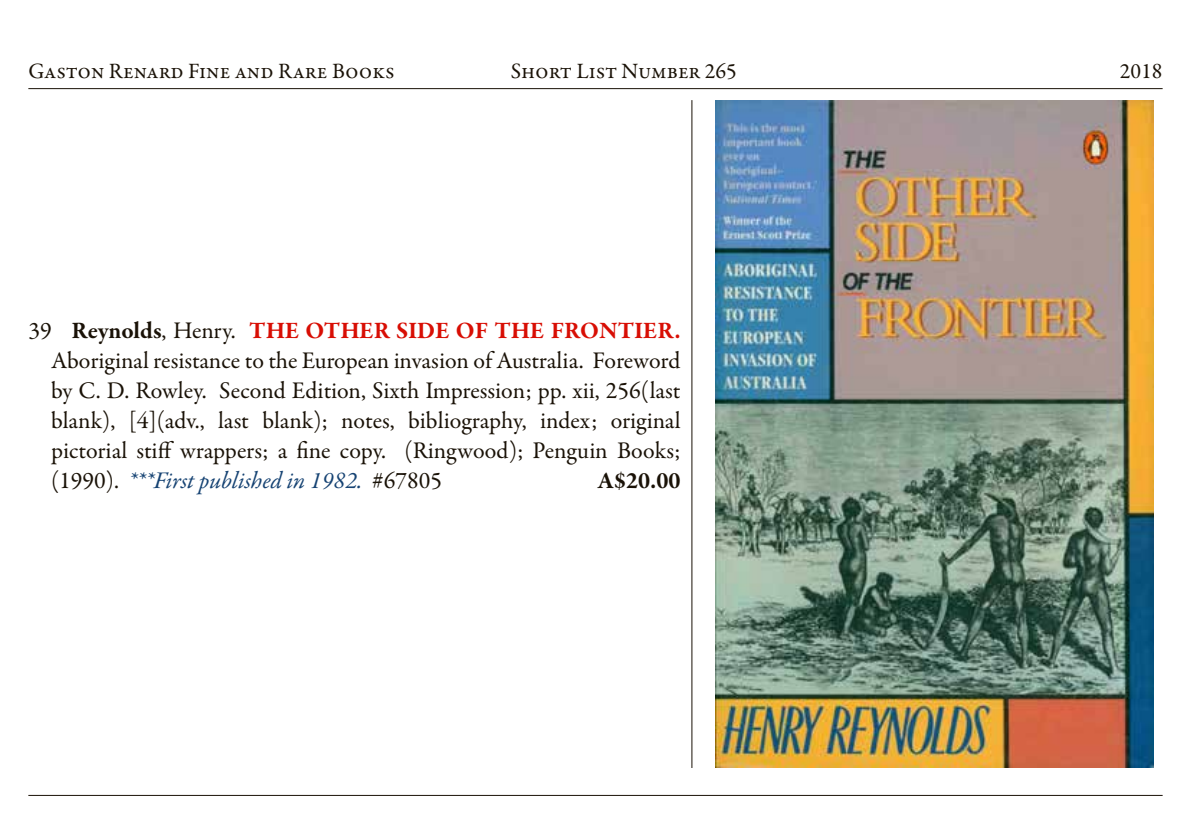
<style>
.page{position:relative;width:1191px;height:840px;background:#fff}
.page>*{position:absolute;margin:0;border:0;box-sizing:border-box;transform-origin:0 0}
.t1{font:24px/30px "Garamond Premr Pro";color:#1a1207;text-align:justify}
.t2{font:700 24px "Garamond Premr Pro";color:#1a1207}
.t3{font:22px "Garamond Premr Pro";color:#1a1207}
.s1{font-weight:700}
.s2{font-weight:700;color:#d80e04}
.s3{font-style:italic;color:#164373}
</style>
<div class="page">
<hr style="left:28px;top:88px;width:1134px;height:1px;background:#1a1207">
<hr style="left:28px;top:794px;width:1134px;height:1px;background:#1a1207">
<hr style="left:691px;top:100px;width:1px;height:667px;background:#1a1207">
<img style="left:715px;top:100px;width:438px;height:667px">
<p class="t3" style="left:28px;top:57px;width:368px">Gaston Renard Fine and Rare Books</p>
<p class="t3" style="left:511px;top:57px;width:228px">Short List Number 265</p>
<p class="t3" style="left:1119px;top:57px;width:44px">2018</p>
<p class="t1" style="left:51px;top:315px;width:631px;text-indent:-23px">39 <span class="s1">Reynolds</span>, Henry. <span class="s2">THE OTHER SIDE OF THE FRONTIER.<br></span>Aboriginal resistance to the European invasion of Australia. Foreword by C. D. Rowley. Second Edition, Sixth Impression; pp. xii, 256(last blank), [4](adv., last blank); notes, bibliography, index; original pictorial stiff wrappers; a fine copy. (Ringwood); Penguin Books; (1990). <span class="s3">***First published in 1982.</span> #67805</p>
<p class="t2" style="left:598px;top:465px;width:84px">A$20.00</p>
</div>
